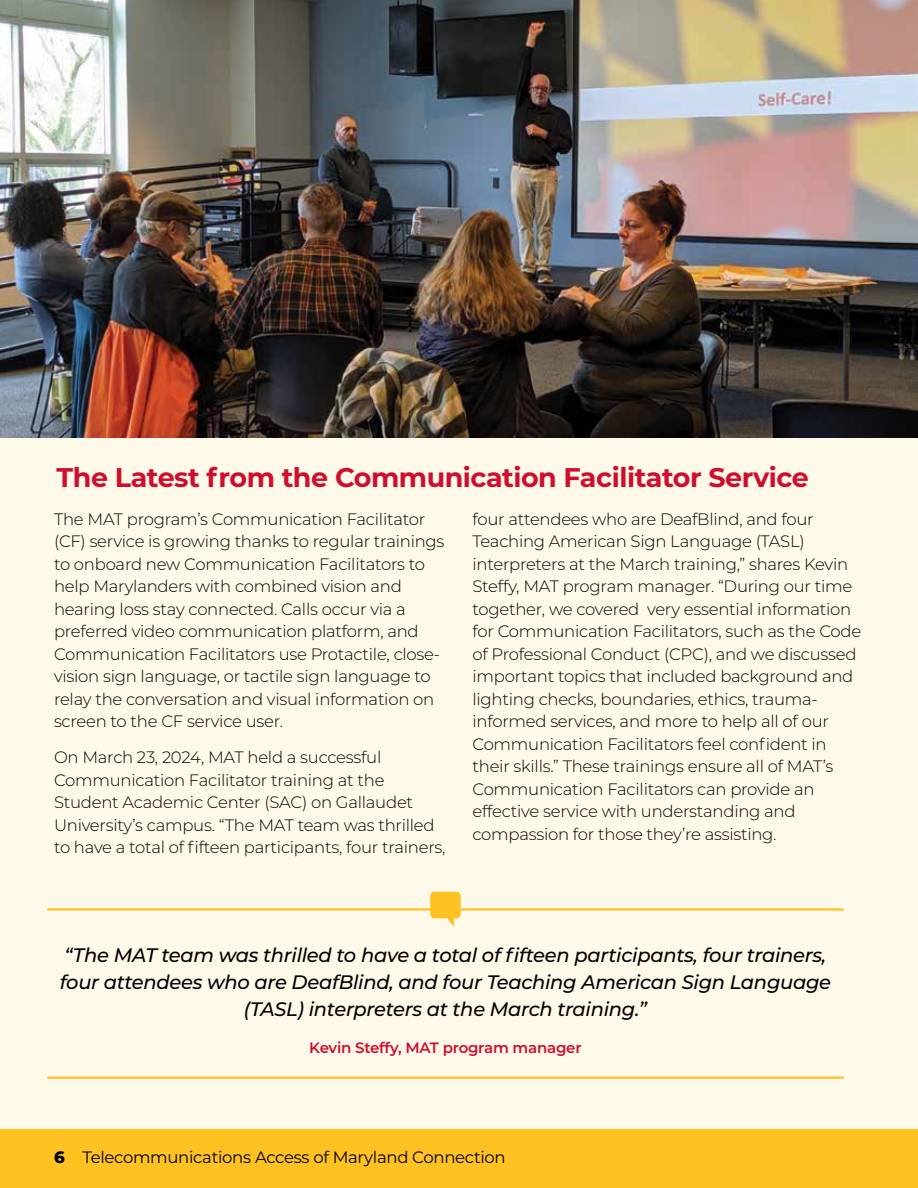
<style>
.page{position:relative;width:918px;height:1188px;background:#fff9e9}
.page>*{position:absolute;margin:0;border:0;box-sizing:border-box;transform-origin:0 0}
.t1{font:700 27px "Montserrat";letter-spacing:-.02em;color:#ce0e2d}
.t2{font:italic 500 19.5px/27px "Montserrat";letter-spacing:-.015em;color:#000;text-align:center}
.t3{font:300 16.5px/22.5px "Montserrat";letter-spacing:-.015em;color:#000}
.t4{font:16.5px "Montserrat";letter-spacing:-.02em;color:#000}
.t5{font:800 16.5px "Montserrat";color:#000}
.t6{font:600 15px "Montserrat";letter-spacing:-.015em;color:#ce0e2d}
</style>
<div class="page">
<img style="left:0;top:0;width:918px;height:437px">
<div style="left:0;top:1129px;width:918px;height:59px;background:#ffc222"></div>
<hr style="left:47px;top:1077px;width:797px;height:2px;background:#ffc222">
<hr style="left:47px;top:908px;width:797px;height:3px;background:#ffc222">
<svg style="left:430px;top:892px;width:31px;height:35px"></svg>
<h1 class="t1" style="left:56px;top:458px;width:754px">The Latest from the Communication Facilitator Service</h1>
<p class="t3" style="left:54px;top:507px;width:392px">The MAT program’s Communication Facilitator (CF) service is growing thanks to regular trainings to onboard new Communication Facilitators to help Marylanders with combined vision and hearing loss stay connected. Calls occur via a preferred video communication platform, and Communication Facilitators use Protactile, close&shy;vision sign language, or tactile sign language to relay the conversation and visual information on screen to the CF service user.</p>
<p class="t3" style="left:54px;top:746px;width:393px">On March 23, 2024, MAT held a successful Communication Facilitator training at the Student Academic Center (SAC) on Gallaudet University’s campus. “The MAT team was thrilled to have a total of fifteen participants, four trainers,</p>
<p class="t3" style="left:473px;top:507px;width:390px">four attendees who are DeafBlind, and four Teaching American Sign Language (TASL) interpreters at the March training,” shares Kevin Steffy, MAT program manager. “During our time together, we covered very essential information for Communication Facilitators, such as the Code of Professional Conduct (CPC), and we discussed important topics that included background and lighting checks, boundaries, ethics, trauma&shy;informed services, and more to help all of our Communication Facilitators feel confident in their skills.” These trainings ensure all of MAT’s Communication Facilitators can provide an effective service with understanding and compassion for those they’re assisting.</p>
<p class="t2" style="left:60px;top:941px;width:773px">“The MAT team was thrilled to have a total of fifteen participants, four trainers, four attendees who are DeafBlind, and four Teaching American Sign Language (TASL) interpreters at the March training.”</p>
<p class="t6" style="left:309px;top:1037px;width:274px">Kevin Steffy, MAT program manager</p>
<p class="t4" style="left:82px;top:1146px;width:425px">Telecommunications Access of Maryland Connection</p>
<p class="t5" style="left:54px;top:1146px;width:12px">2 6</p>
<p class="t4" style="left:91px;top:1148px;width:450px">he Telecommunications Access of Maryland Connection</p>
</div>
